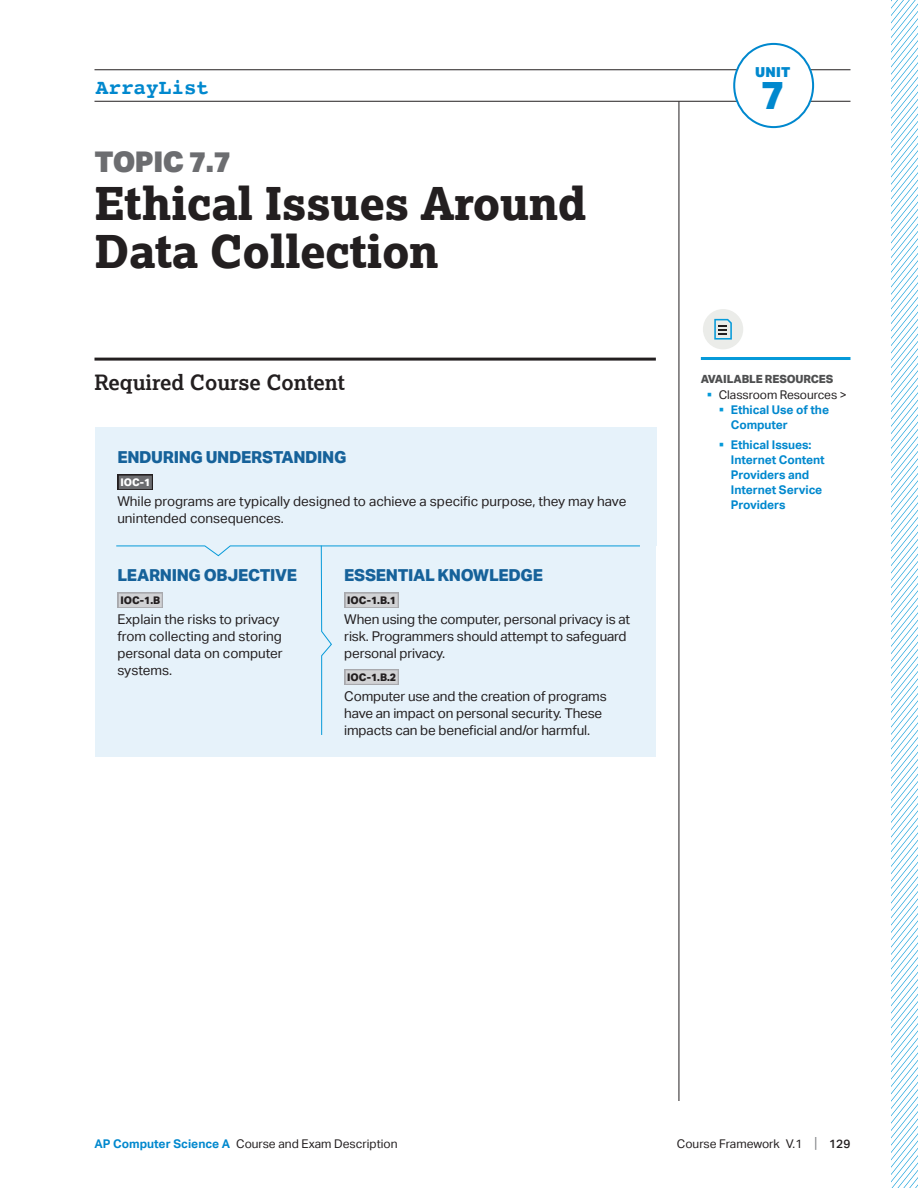
<style>
.page{position:relative;width:918px;height:1188px;background:#fff}
.page>*{position:absolute;margin:0;border:0;box-sizing:border-box;transform-origin:0 0}
.t1{font:800 45px/48px "Lexia";letter-spacing:-.01em;color:#231f20}
.t2{font:800 39.3px "Aktiv Grotesk";color:#0088ce}
.t3{font:900 28.5px "Aktiv Grotesk";letter-spacing:-.02em;color:#6c6d70}
.t4{font:700 21px "Lexia";color:#231f20}
.t5{font:700 21px "Courier";color:#0088ce}
.t6{font:800 16.5px "Aktiv Grotesk";letter-spacing:-.02em;color:#16629a}
.t7{font:900 13.8px "Aktiv Grotesk";color:#0088ce}
.t8{font:13.5px/16.8px "Aktiv Grotesk";letter-spacing:-.01em;color:#231f20}
.t9{font:700 12px/15px "Aktiv Grotesk";letter-spacing:-.005em;color:#0088ce}
.t10{font:12px "Aktiv Grotesk";letter-spacing:-.005em;color:#231f20}
.t11{font:800 11.25px "Aktiv Grotesk";letter-spacing:-.01em;color:#4e4f50}
.t12{font:800 10.5px "Aktiv Grotesk";letter-spacing:-.005em;color:#231f20}
.t13{font:800 10.5px "Aktiv Grotesk";color:#fff}
.s1{color:#069ad9}
.s2{font-weight:700;color:#0088ce}
.s3{font-size:15px;color:#808285}
.s4{font-weight:500}
</style>
<div class="page">
<hr style="left:94px;top:69px;width:756px;height:1px;background:#231f20">
<hr style="left:94px;top:101px;width:756px;height:1px;background:#231f20">
<div style="left:734px;top:44px;width:79px;height:83px;background:#fff;border-radius:50%"></div>
<div style="left:733px;top:43px;width:81px;height:85px;border:2px solid #0088ce;border-radius:50%"></div>
<hr style="left:679px;top:101px;width:1px;height:1000px;background:#231f20">
<hr style="left:94px;top:358px;width:562px;height:3px;background:#231f20">
<div style="left:95px;top:546px;width:227px;height:211px;background:#e6f2fa"></div>
<div style="left:322px;top:546px;width:334px;height:211px;background:#e6f2fa"></div>
<div style="left:95px;top:428px;width:561px;height:118px;background:#e6f2fa"></div>
<div style="left:118px;top:474px;width:35px;height:16px;background:#403e40"></div>
<div style="left:119px;top:476px;width:33px;height:13px;background:#6c6d70"></div>
<svg style="left:116px;top:545px;width:524px;height:190px"></svg>
<hr style="left:701px;top:357px;width:149px;height:3px;background:#069ad9">
<div style="left:703px;top:309px;width:40px;height:40px;background:#ebece9;border-radius:50%"></div>
<svg style="left:714px;top:319px;width:18px;height:21px"></svg>
<svg style="left:891px;top:0;width:27px;height:1188px"></svg>
<h3 class="t5" style="left:96px;top:70px;width:115px">ArrayList</h3>
<h3 class="t3" style="left:94px;top:144px;width:138px">TOPIC 7.7</h3>
<h1 class="t1" style="left:94px;top:179px;width:494px">Ethical Issues Around<br>Data Collection</h1>
<h3 class="t4" style="left:94px;top:369px;width:252px">Required Course Content</h3>
<p class="t6" style="left:117px;top:447px;width:231px">ENDURING UNDERSTANDING</p>
<p class="t13" style="left:120px;top:476px;width:32px">IOC-1</p>
<p class="t8" style="left:117px;top:493px;width:511px">While programs are typically designed to achieve a specific purpose, they may have unintended consequences.</p>
<p class="t6" style="left:117px;top:565px;width:181px">LEARNING OBJECTIVE</p>
<p class="t12" style="left:120px;top:594px;width:41px">IOC-1.B</p>
<p class="t8" style="left:117px;top:611px;width:167px">Explain the risks to privacy from collecting and storing personal data on computer systems.</p>
<p class="t6" style="left:344px;top:565px;width:200px">ESSENTIAL KNOWLEDGE</p>
<p class="t12" style="left:347px;top:594px;width:50px">IOC-1.B.1</p>
<p class="t8" style="left:344px;top:611px;width:288px">When using the computer, personal privacy is at risk. Programmers should attempt to safeguard personal privacy.</p>
<p class="t12" style="left:347px;top:671px;width:50px">IOC-1.B.2</p>
<p class="t8" style="left:344px;top:688px;width:264px">Computer use and the creation of programs have an impact on personal security. These impacts can be beneficial and/or harmful.</p>
<p class="t7" style="left:755px;top:63px;width:37px">UNIT</p>
<h2 class="t2" style="left:761px;top:70px;width:25px">7</h2>
<p class="t11" style="left:701px;top:372px;width:134px">AVAILABLE RESOURCES</p>
<p class="t10" style="left:707px;top:388px;width:142px"><span class="s1">▪</span> Classroom Resources &gt;</p>
<p class="t9" style="left:731px;top:403px;width:100px;text-indent:-12px"><span class="s1">▪</span> Ethical Use of the<br>Computer</p>
<p class="t9" style="left:731px;top:437px;width:95px;text-indent:-12px"><span class="s1">▪</span> Ethical Issues:<br>Internet Content<br>Providers and<br>Internet Service<br>Providers</p>
<p class="t10" style="left:94px;top:1136px;width:305px"><span class="s2">AP Computer Science A</span> Course and Exam Description</p>
<p class="t10" style="left:677px;top:1136px;width:175px">Course Framework V.1 <span class="s3">|</span> <span class="s4">129</span></p>
</div>
